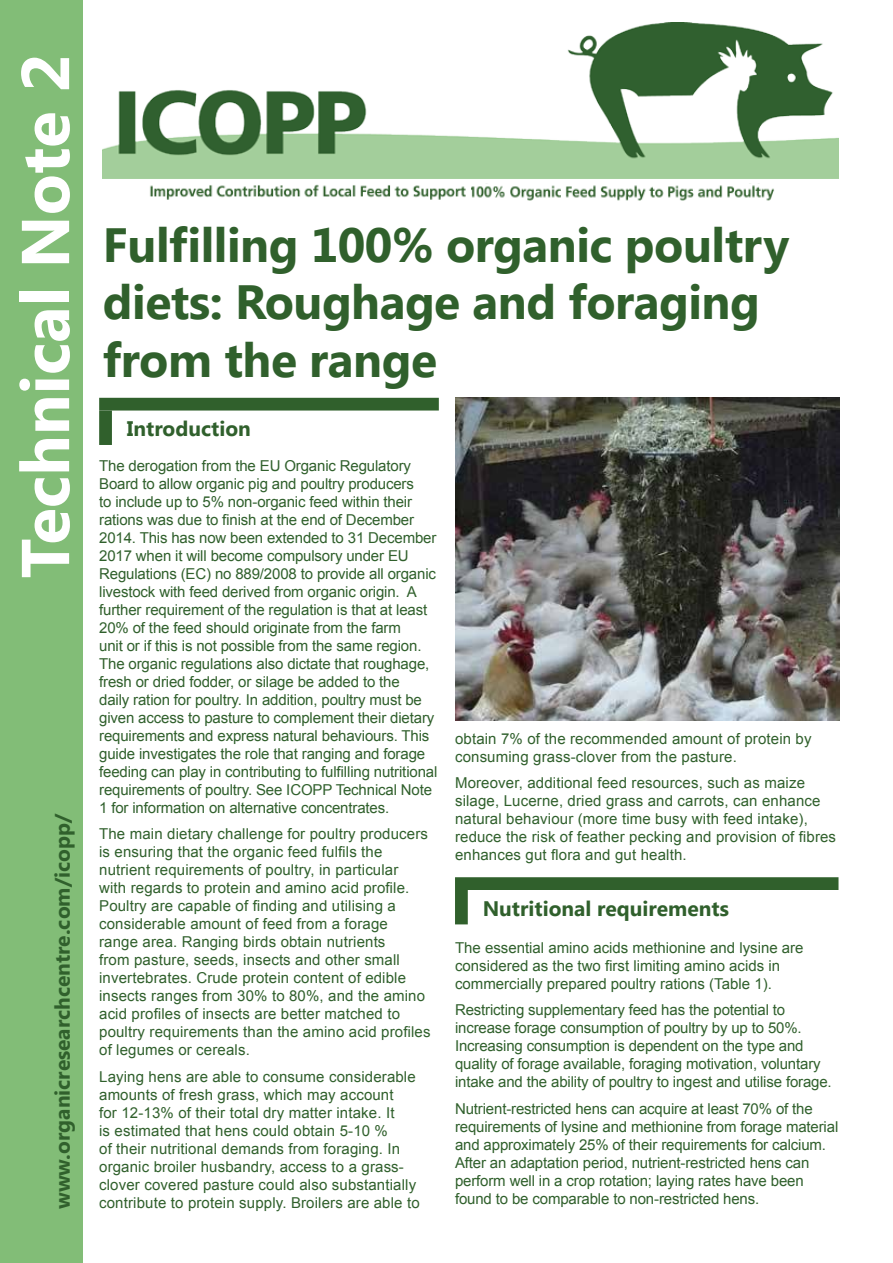
<style>
.page{position:relative;width:893px;height:1263px;background:#fff}
.page>*{position:absolute;margin:0;border:0;box-sizing:border-box;transform-origin:0 0}
.t1{font:700 67.5px "Segoe UI";color:#fff}
.t2{font:700 48px/57.6px "Segoe UI";letter-spacing:-.01em;color:#30602c}
.t3{font:700 21px "Segoe UI";color:#30602c}
.t4{font:15px/18px "Arial";letter-spacing:-.01em;color:#30602c}
.t5{font:15px/18px "Arial";letter-spacing:.01em;color:#30602c}
</style>
<div class="page">
<div style="left:0;top:0;width:82px;height:1263px;background:#82bd77"></div>
<div style="left:99px;top:398px;width:340px;height:12px;background:#30602c"></div>
<div style="left:99px;top:410px;width:13px;height:35px;background:#30602c"></div>
<img style="left:455px;top:398px;width:384px;height:323px">
<img style="left:102px;top:22px;width:737px;height:156px">
<img style="left:150px;top:184px;width:316px;height:16px">
<img style="left:471px;top:183px;width:303px;height:18px">
<div style="left:455px;top:877px;width:383px;height:13px;background:#30602c"></div>
<div style="left:455px;top:890px;width:13px;height:34px;background:#30602c"></div>
<h1 class="t1" style="left:-3px;top:578px;width:526px;rotate:-90deg">Technical Note 2</h1>
<h3 class="t3" style="left:47px;top:1209px;width:397px;rotate:-90deg">www.organicresearchcentre.com/icopp/</h3>
<h2 class="t2" style="left:103px;top:213px;width:688px">Fulfilling 100% organic poultry diets: Roughage and foraging from the range</h2>
<h3 class="t3" style="left:127px;top:414px;width:126px">Introduction</h3>
<p class="t4" style="left:99px;top:457px;width:340px">The derogation from the EU Organic Regulatory Board to allow organic pig and poultry producers<br>to include up to 5% non-organic feed within their rations was due to finish at the end of December 2014. This has now been extended to 31 December 2017 when it will become compulsory under EU Regulations (EC) no 889/2008 to provide all organic livestock with feed derived from organic origin. A further requirement of the regulation is that at least 20% of the feed should originate from the farm<br>unit or if this is not possible from the same region.<br>The organic regulations also dictate that roughage, fresh or dried fodder, or silage be added to the<br>daily ration for poultry. In addition, poultry must be given access to pasture to complement their dietary requirements and express natural behaviours. This guide investigates the role that ranging and forage feeding can play in contributing to fulfilling nutritional requirements of poultry. See ICOPP Technical Note 1 for information on alternative concentrates.</p>
<p class="t5" style="left:99px;top:825px;width:333px">The main dietary challenge for poultry producers is ensuring that the organic feed fulfils the nutrient requirements of poultry, in particular<br>with regards to protein and amino acid profile.<br>Poultry are capable of finding and utilising a considerable amount of feed from a forage<br>range area. Ranging birds obtain nutrients<br>from pasture, seeds, insects and other small invertebrates. Crude protein content of edible insects ranges from 30% to 80%, and the amino acid profiles of insects are better matched to poultry requirements than the amino acid profiles of legumes or cereals.</p>
<p class="t5" style="left:99px;top:1068px;width:322px">Laying hens are able to consume considerable amounts of fresh grass, which may account<br>for 12-13% of their total dry matter intake. It<br>is estimated that hens could obtain 5-10 %<br>of their nutritional demands from foraging. In organic broiler husbandry, access to a grass&shy;clover covered pasture could also substantially contribute to protein supply. Broilers are able to</p>
<p class="t5" style="left:455px;top:729px;width:358px">obtain 7% of the recommended amount of protein by consuming grass-clover from the pasture.</p>
<p class="t5" style="left:455px;top:774px;width:383px">Moreover, additional feed resources, such as maize silage, Lucerne, dried grass and carrots, can enhance natural behaviour (more time busy with feed intake), reduce the risk of feather pecking and provision of fibres enhances gut flora and gut health.</p>
<h3 class="t3" style="left:483px;top:893px;width:248px">Nutritional requirements</h3>
<p class="t4" style="left:455px;top:939px;width:350px">The essential amino acids methionine and lysine are considered as the two first limiting amino acids in commercially prepared poultry rations (Table 1).</p>
<p class="t4" style="left:455px;top:1001px;width:378px">Restricting supplementary feed has the potential to increase forage consumption of poultry by up to 50%.<br>Increasing consumption is dependent on the type and quality of forage available, foraging motivation, voluntary intake and the ability of poultry to ingest and utilise forage.</p>
<p class="t4" style="left:455px;top:1100px;width:385px">Nutrient-restricted hens can acquire at least 70% of the requirements of lysine and methionine from forage material and approximately 25% of their requirements for calcium.<br>After an adaptation period, nutrient-restricted hens can perform well in a crop rotation; laying rates have been found to be comparable to non-restricted hens.</p>
</div>
